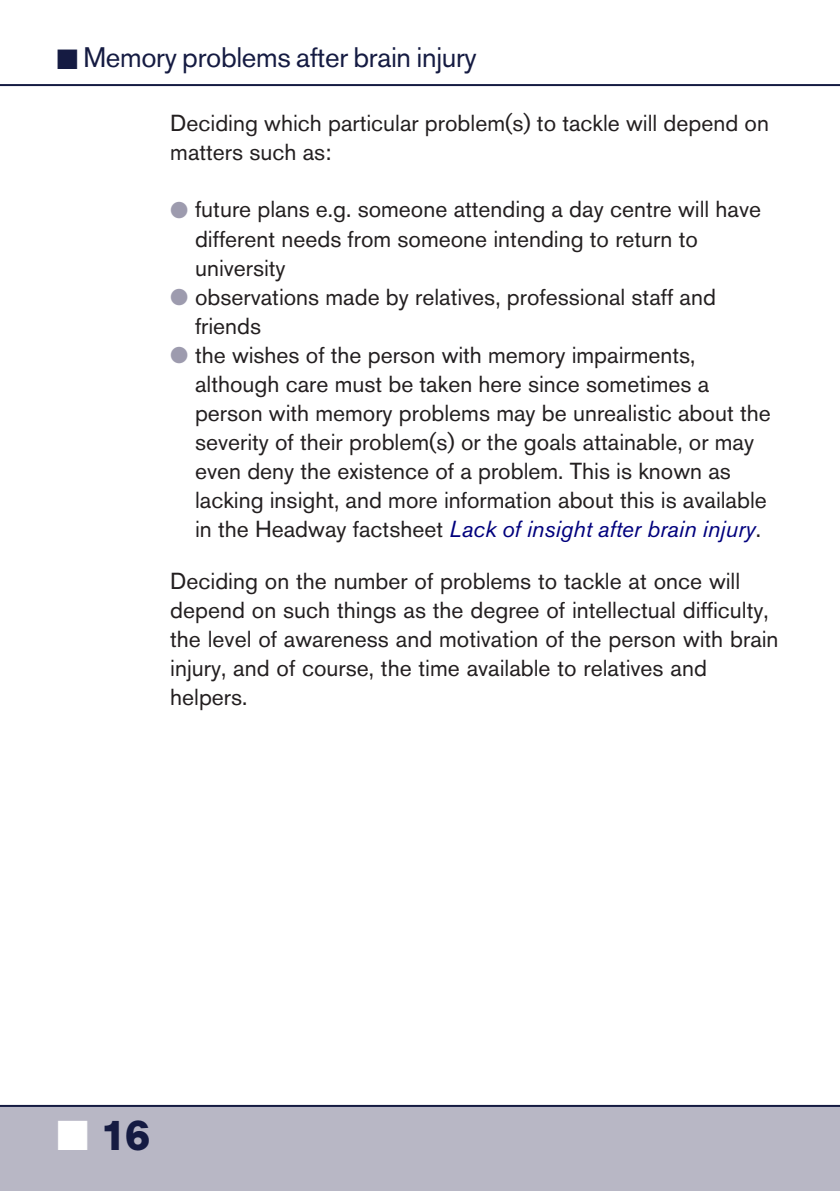
<style>
.page{position:relative;width:840px;height:1191px;background:#fff}
.page>*{position:absolute;margin:0;border:0;box-sizing:border-box;transform-origin:0 0}
.t1{font:700 42px "AG Book BQ";color:#151b42}
.t2{font:28px "Akzidenz Grotesk BE";letter-spacing:-.01em;color:#151b42}
.t3{font:23px/29px "Akzidenz Grotesk BE";color:#231f20}
.s1{color:#9d9bae}
.s2{font-style:italic;color:#00007d}
.s3{color:#fff}
</style>
<div class="page">
<div style="left:0;top:1106px;width:839px;height:85px;background:#b8b7c5"></div>
<hr style="left:0;top:84px;width:839px;height:2px;background:#151b42">
<hr style="left:0;top:1105px;width:839px;height:2px;background:#151b42">
<p class="t2" style="left:57px;top:47px;width:421px">■ Memory problems after brain injury</p>
<p class="t3" style="left:170px;top:111px;width:600px">Deciding which particular problem(s) to tackle will depend on matters such as:</p>
<p class="t3" style="left:195px;top:197px;width:567px;text-indent:-25px"><span class="s1">●</span> future plans e.g. someone attending a day centre will have different needs from someone intending to return to university</p>
<p class="t3" style="left:195px;top:284px;width:522px;text-indent:-25px"><span class="s1">●</span> observations made by relatives, professional staff and friends</p>
<p class="t3" style="left:195px;top:342px;width:577px;text-indent:-25px"><span class="s1">●</span> the wishes of the person with memory impairments, although care must be taken here since sometimes a person with memory problems may be unrealistic about the severity of their problem(s) or the goals attainable, or may even deny the existence of a problem. This is known as lacking insight, and more information about this is available in the Headway factsheet <span class="s2">Lack of insight after brain injury</span>.</p>
<p class="t3" style="left:170px;top:568px;width:609px">Deciding on the number of problems to tackle at once will depend on such things as the degree of intellectual difficulty, the level of awareness and motivation of the person with brain injury, and of course, the time available to relatives and helpers.</p>
<h1 class="t1" style="left:57px;top:1112px;width:95px"><span class="s3">■</span> 16</h1>
</div>
